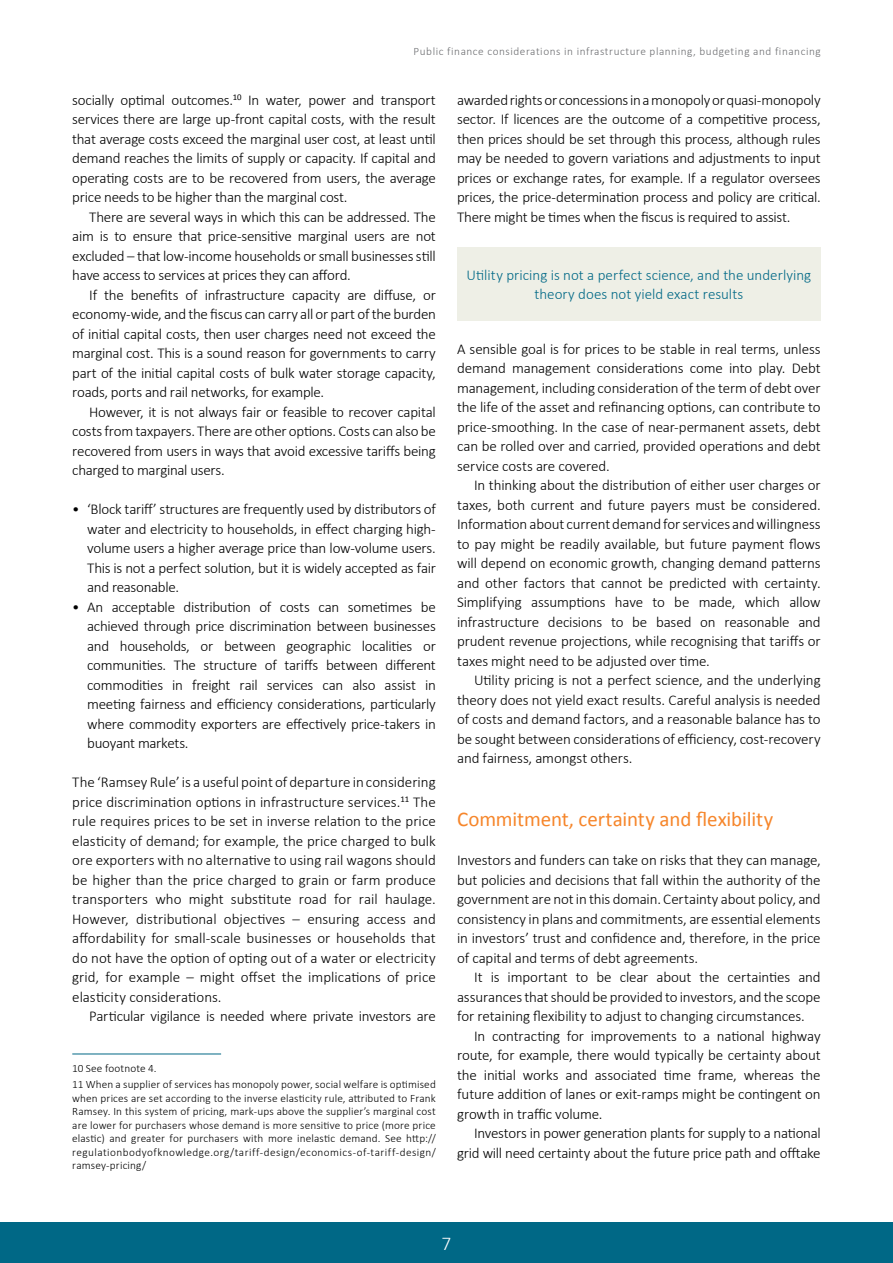
<style>
.page{position:relative;width:893px;height:1263px;background:#fff}
.page>*{position:absolute;margin:0;border:0;box-sizing:border-box;transform-origin:0 0}
.t1{font:21px "Calibri";letter-spacing:-.005em;color:#f6862b}
.t2{font:300 19.5px "Calibri";color:#fff}
.t3{font:300 15px/19.5px "Calibri";letter-spacing:-.015em;color:#000;text-align:justify}
.t4{font:300 15px/19.5px "Calibri";color:#006886;text-align:center}
.t5{font:300 11.25px/13.5px "Calibri";letter-spacing:.015em;color:#000}
.t6{font:300 11.25px "Calibri";letter-spacing:.05em;color:#6d6e71}
</style>
<div class="page">
<div style="left:0;top:1222px;width:893px;height:41px;background:#006886"></div>
<hr style="left:72px;top:1054px;width:149px;height:1px;background:#006886">
<div style="left:457px;top:247px;width:364px;height:74px;background:#eeefe6"></div>
<p class="t6" style="left:414px;top:44px;width:409px">Public finance considerations in infrastructure planning, budgeting and financing</p>
<p class="t3" style="left:72px;top:89px;width:365px">socially optimal outcomes.<sup>10</sup> In water, power and transport services there are large up-front capital costs, with the result that average costs exceed the marginal user cost, at least until demand reaches the limits of supply or capacity. If capital and operating costs are to be recovered from users, the average price needs to be higher than the marginal cost.</p>
<p class="t3" style="left:72px;top:206px;width:365px;text-indent:17px">There are several ways in which this can be addressed. The aim is to ensure that price-sensitive marginal users are not excluded – that low-income households or small businesses still have access to services at prices they can afford.</p>
<p class="t3" style="left:72px;top:284px;width:365px;text-indent:17px">If the benefits of infrastructure capacity are diffuse, or economy-wide, and the fiscus can carry all or part of the burden of initial capital costs, then user charges need not exceed the marginal cost. This is a sound reason for governments to carry part of the initial capital costs of bulk water storage capacity, roads, ports and rail networks, for example.</p>
<p class="t3" style="left:72px;top:401px;width:365px;text-indent:17px">However, it is not always fair or feasible to recover capital costs from taxpayers. There are other options. Costs can also be recovered from users in ways that avoid excessive tariffs being charged to marginal users.</p>
<p class="t3" style="left:87px;top:499px;width:350px;text-indent:-15px">• ‘Block tariff’ structures are frequently used by distributors of water and electricity to households, in effect charging high&shy;volume users a higher average price than low-volume users.<br>This is not a perfect solution, but it is widely accepted as fair and reasonable.</p>
<p class="t3" style="left:87px;top:596px;width:350px;text-indent:-15px">• An acceptable distribution of costs can sometimes be achieved through price discrimination between businesses and households, or between geographic localities or communities. The structure of tariffs between different commodities in freight rail services can also assist in meeting fairness and efficiency considerations, particularly where commodity exporters are effectively price-takers in buoyant markets.</p>
<p class="t3" style="left:72px;top:772px;width:365px">The ‘Ramsey Rule’ is a useful point of departure in considering price discrimination options in infrastructure services.<sup>11</sup> The rule requires prices to be set in inverse relation to the price elasticity of demand; for example, the price charged to bulk ore exporters with no alternative to using rail wagons should be higher than the price charged to grain or farm produce transporters who might substitute road for rail haulage.<br>However, distributional objectives – ensuring access and affordability for small-scale businesses or households that do not have the option of opting out of a water or electricity grid, for example – might offset the implications of price elasticity considerations.</p>
<p class="t3" style="left:89px;top:1006px;width:348px">Particular vigilance is needed where private investors are</p>
<p class="t5" style="left:72px;top:1059px;width:365px;line-height:16.6px">10 See footnote 4.<br>11 When a supplier of services has monopoly power, social welfare is optimised</p>
<p class="t5" style="left:72px;top:1091px;width:365px;text-align:justify">when prices are set according to the inverse elasticity rule, attributed to Frank Ramsey. In this system of pricing, mark-ups above the supplier’s marginal cost are lower for purchasers whose demand is more sensitive to price (more price elastic) and greater for purchasers with more inelastic demand. See http:// regulationbodyofknowledge.org/tariff-design/economics-of-tariff-design/ ramsey-pricing/</p>
<p class="t3" style="left:457px;top:89px;width:365px">awarded rights or concessions in a monopoly or quasi-monopoly sector. If licences are the outcome of a competitive process, then prices should be set through this process, although rules may be needed to govern variations and adjustments to input prices or exchange rates, for example. If a regulator oversees prices, the price-determination process and policy are critical.<br>There might be times when the fiscus is required to assist.</p>
<p class="t4" style="left:466px;top:264px;width:346px">Utility pricing is not a perfect science, and the underlying theory does not yield exact results</p>
<p class="t3" style="left:457px;top:338px;width:365px">A sensible goal is for prices to be stable in real terms, unless demand management considerations come into play. Debt management, including consideration of the term of debt over the life of the asset and refinancing options, can contribute to price-smoothing. In the case of near-permanent assets, debt can be rolled over and carried, provided operations and debt service costs are covered.</p>
<p class="t3" style="left:457px;top:475px;width:365px;text-indent:17px">In thinking about the distribution of either user charges or taxes, both current and future payers must be considered.<br>Information about current demand for services and willingness to pay might be readily available, but future payment flows will depend on economic growth, changing demand patterns and other factors that cannot be predicted with certainty.<br>Simplifying assumptions have to be made, which allow infrastructure decisions to be based on reasonable and prudent revenue projections, while recognising that tariffs or taxes might need to be adjusted over time.</p>
<p class="t3" style="left:457px;top:670px;width:365px;text-indent:17px">Uti lity pricing is not a perfect science, and the underlying theory does not yield exact results. Careful analysis is needed of costs and demand factors, and a reasonable balance has to be sought between considerations of efficiency, cost-recovery and fairness, amongst others.</p>
<h1 class="t1" style="left:457px;top:806px;width:318px">Commitment, certainty and flexibility</h1>
<p class="t3" style="left:457px;top:850px;width:365px">Investors and funders can take on risks that they can manage, but policies and decisions that fall within the authority of the government are not in this domain. Certainty about policy, and consistency in plans and commitments, are essential elements in investors’ trust and confidence and, therefore, in the price of capital and terms of debt agreements.</p>
<p class="t3" style="left:457px;top:967px;width:365px;text-indent:17px">It is important to be clear about the certainties and assurances that should be provided to investors, and the scope for retaining flexibility to adjust to changing circumstances.</p>
<p class="t3" style="left:457px;top:1025px;width:365px;text-indent:17px">In contracting for improvements to a national highway route, for example, there would typically be certainty about the initial works and associated time frame, whereas the future addition of lanes or exit-ramps might be contingent on growth in traffic volume.</p>
<p class="t3" style="left:457px;top:1123px;width:365px;text-align:right">Investors in power generation plants for supply to a national grid will need certainty about the future price path and offtake</p>
<h2 class="t2" style="left:442px;top:1231px;width:11px">7</h2>
</div>
